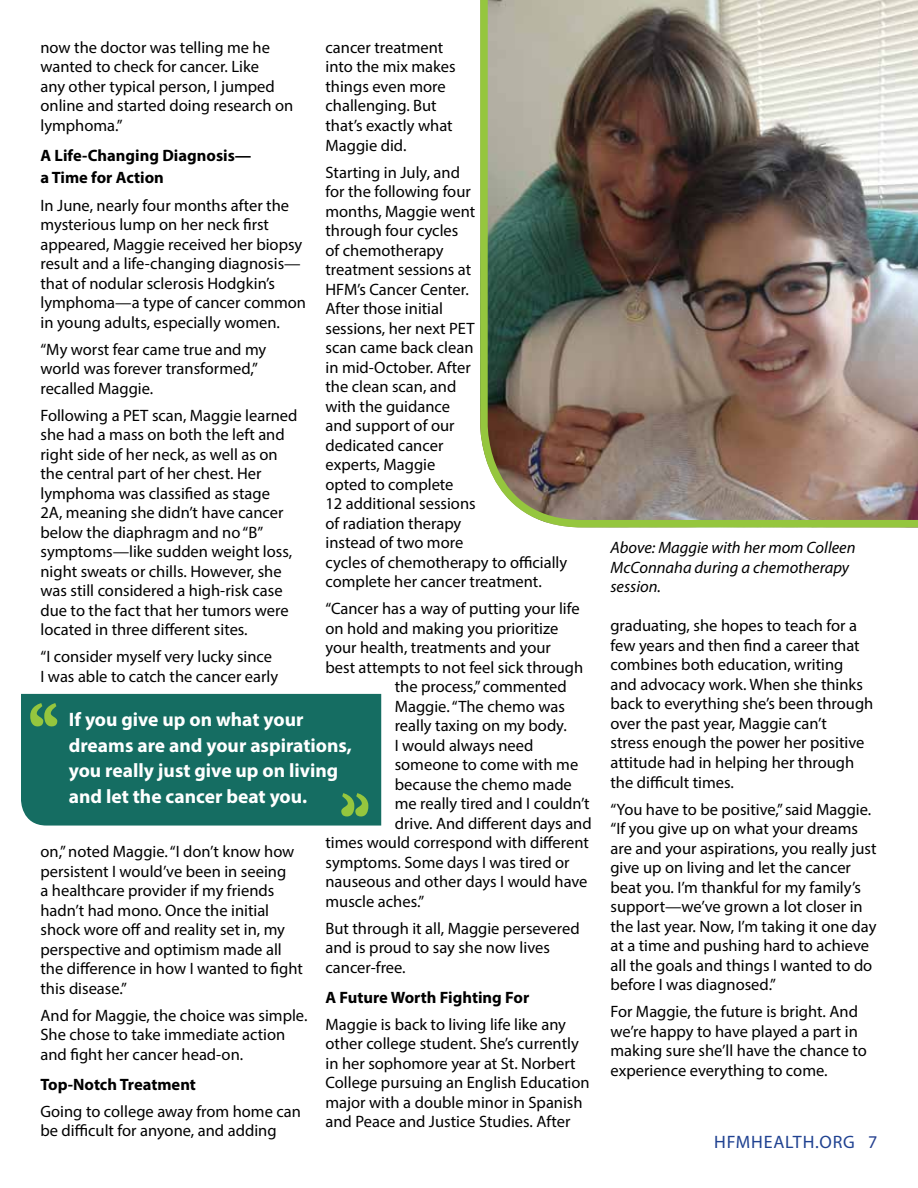
<style>
.page{position:relative;width:918px;height:1188px;background:#fff}
.page>*{position:absolute;margin:0;border:0;box-sizing:border-box;transform-origin:0 0}
.t1{font:700 19.5px/25.5px "Myriad Pro";color:#fff}
.t2{font:18px "Myriad Pro";letter-spacing:.045em;color:#204291}
.t3{font:16.5px/19.5px "Myriad Pro";color:#000}
.t4{font:700 16.5px/22.5px "Myriad Pro";color:#000}
.t5{font:italic 16.5px/19.5px "Myriad Pro";color:#000}
.s1{color:#25408f}
</style>
<div class="page">
<div style="left:21px;top:694px;width:360px;height:132px;background:#156d62"></div>
<svg style="left:30px;top:703px;width:28px;height:24px"></svg>
<svg style="left:341px;top:793px;width:28px;height:24px"></svg>
<img style="left:480px;top:0;width:438px;height:528px">
<p class="t3" style="left:40px;top:37px;width:254px">now the doctor was telling me he wanted to check for cancer. Like<br>any other typical person, I jumped online and started doing research on lymphoma.”</p>
<p class="t4" style="left:40px;top:144px;width:212px">A Life-Changing Diagnosis— a Time for Action</p>
<p class="t3" style="left:40px;top:195px;width:267px">I n June, nearly four months after the mysterious lump on her neck first appeared, Maggie received her biopsy result and a life-changing diagnosis— that of nodular sclerosis Hodgkin’s lymphoma—a type of cancer common in young adults, especially women.</p>
<p class="t3" style="left:40px;top:339px;width:227px">“My worst fear came true and my world was forever transformed,” recalled Maggie.</p>
<p class="t3" style="left:40px;top:405px;width:259px">Following a PET scan, Maggie learned she had a mass on both the left and right side of her neck, as well as on the central part of her chest. Her lymphoma was classified as stage<br>2A, meaning she didn’t have cancer below the diaphragm and no “B” symptoms—like sudden weight loss, night sweats or chills. However, she was still considered a high-risk case due to the fact that her tumors were located in three different sites.</p>
<p class="t3" style="left:40px;top:647px;width:239px">“I consider myself very lucky since<br>I was able to catch the cancer early</p>
<p class="t3" style="left:326px;top:37px;width:132px">cancer treatment into the mix makes things even more challenging. But that’s exactly what<br>Maggie did.</p>
<p class="t3" style="left:326px;top:162px;width:243px">Starting in July, and<br>for the following four<br>months, Maggie went<br>through four cycles<br>of chemotherapy<br>treatment sessions at<br>HFM’s Cancer Center.<br>After those initial<br>sessions, her next PET<br>scan came back clean<br>in mid-October. After<br>the clean scan, and<br>with the guidance<br>and support of our<br>dedicated cancer<br>experts, Maggie<br>opted to complete<br>12 additional sessions<br>of radiation therapy<br>instead of two more<br>cycles of chemotherapy to officially complete her cancer treatment.</p>
<p class="t3" style="left:326px;top:599px;width:256px">“Cancer has a way of putting your life</p>
<p class="t3" style="left:326px;top:618px;width:234px">on hold and making you prioritize</p>
<p class="t3" style="left:326px;top:638px;width:227px">your health, treatments and your</p>
<p class="t3" style="left:326px;top:657px;width:259px">best attempts to not feel sick through</p>
<p class="t3" style="left:395px;top:677px;width:174px">the process,” commented</p>
<p class="t3" style="left:395px;top:696px;width:172px">Maggie. “The chemo was</p>
<p class="t3" style="left:395px;top:716px;width:174px">really taxing on my body.</p>
<p class="t3" style="left:395px;top:735px;width:140px">I would always need</p>
<p class="t3" style="left:395px;top:755px;width:185px">someone to come with me</p>
<p class="t3" style="left:395px;top:774px;width:179px">because the chemo made</p>
<p class="t3" style="left:395px;top:794px;width:196px">me really tired and I couldn’t</p>
<p class="t3" style="left:395px;top:813px;width:199px">drive. And different days and</p>
<p class="t3" style="left:326px;top:833px;width:265px">times would correspond with different</p>
<p class="t3" style="left:326px;top:852px;width:246px">symptoms. Some days I was tired or</p>
<p class="t3" style="left:326px;top:872px;width:264px">nauseous and other days I would have</p>
<p class="t3" style="left:326px;top:891px;width:100px">muscle aches.”</p>
<p class="t3" style="left:326px;top:918px;width:256px">But through it all, Maggie persevered and is proud to say she now lives cancer-free.</p>
<p class="t4" style="left:326px;top:986px;width:205px">A Future Worth Fighting For</p>
<p class="t3" style="left:326px;top:1014px;width:266px">Maggie is back to living life like any other college student. She’s currently in her sophomore year at St. Norbert College pursuing an English Education major with a double minor in Spanish and Peace and Justice Studies. After</p>
<p class="t1" style="left:69px;top:706px;width:285px">If you give up on what your dreams are and your aspirations, you really just give up on living and let the cancer beat you.</p>
<p class="t3" style="left:40px;top:842px;width:264px">on,” noted Maggie. “I don’t know how persistent I would’ve been in seeing<br>a healthcare provider if my friends hadn’t had mono. Once the initial shock wore off and reality set in, my perspective and optimism made all the difference in how I wanted to fight this disease.”</p>
<p class="t3" style="left:40px;top:1005px;width:268px">And for Maggie, the choice was simple.<br>She chose to take immediate action and fight her cancer head-on.</p>
<p class="t4" style="left:40px;top:1073px;width:157px">Top-Notch Treatment</p>
<p class="t3" style="left:40px;top:1101px;width:262px">Going to college away from home can be difficult for anyone, and adding</p>
<p class="t5" style="left:610px;top:538px;width:247px">Above: Maggie with her mom Colleen<br>McConnaha during a chemotherapy session.</p>
<p class="t3" style="left:611px;top:616px;width:264px">graduating, she hopes to teach for a few years and then find a career that combines both education, writing and advocacy work. When she thinks back to everything she’s been through over the past year, Maggie can’t<br>stress enough the power her positive attitude had in helping her through the difficult times.</p>
<p class="t3" style="left:611px;top:799px;width:268px">“You have to be positive,” said Maggie. “If you give up on what your dreams are and your aspirations, you really just give up on living and let the cancer beat you. I’m thankful for my family’s support—we’ve grown a lot closer in the last year. Now, I’m taking it one day at a time and pushing hard to achieve all the goals and things I wanted to do before I was diagnosed.”</p>
<p class="t3" style="left:611px;top:1002px;width:258px">For Maggie, the future is bright. And we’re happy to have played a part in making sure she’ll have the chance to experience everything to come.</p>
<p class="t2" style="left:714px;top:1130px;width:165px">hfmhealth.org <span class="s1">7</span></p>
</div>
